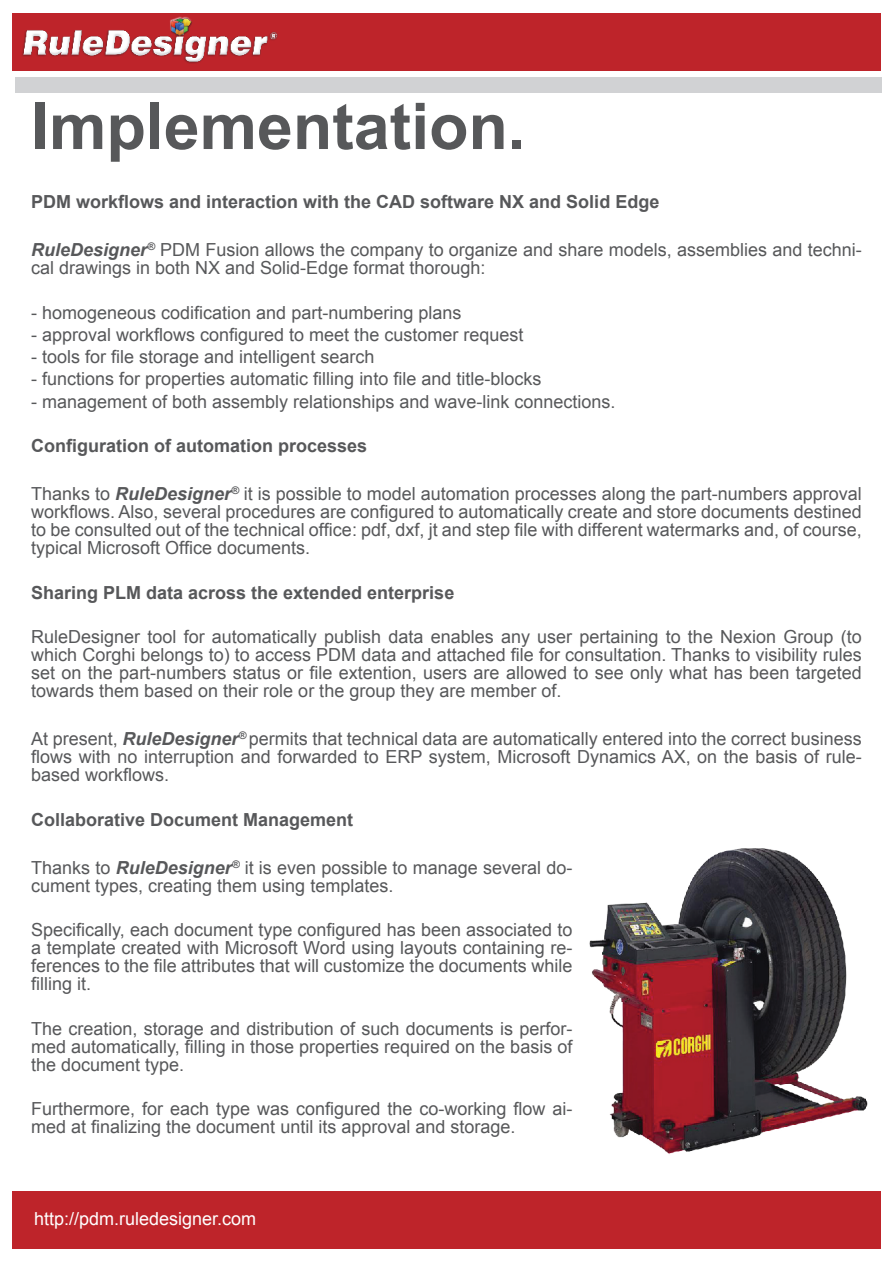
<style>
.page{position:relative;width:893px;height:1263px;background:#fff}
.page>*{position:absolute;margin:0;border:0;box-sizing:border-box;transform-origin:0 0}
.t1{font:700 64.5px "Arial";color:#57585a}
.t2{font:18px/18px "Arial";color:#57585a;text-align:justify}
.t3{font:700 18px "Arial";color:#57585a}
.t4{font:18px "Arial";color:#fff}
.s1{font-weight:700;font-style:italic}
</style>
<div class="page">
<div style="left:12px;top:13px;width:869px;height:58px;background:#be242a"></div>
<img style="left:22px;top:16px;width:256px;height:47px">
<div style="left:12px;top:1191px;width:869px;height:57px;background:#be242a"></div>
<div style="left:15px;top:77px;width:867px;height:15px;background:#d1d2d4"></div>
<img style="left:589px;top:848px;width:279px;height:306px">
<h1 class="t1" style="left:31px;top:83px;width:496px">Implementation.</h1>
<p class="t3" style="left:31px;top:190px;width:630px">PDM workflows and interaction with the CAD software NX and Solid Edge</p>
<p class="t2" style="left:31px;top:241px;width:832px"><span class="s1">RuleDesigner</span><sup>®</sup> PDM Fusion allows the company to organize and share models, assemblies and techni&shy;cal drawings in both NX and Solid-Edge format thorough:</p>
<p class="t2" style="left:31px;top:303px;width:432px">- homogeneous codification and part-numbering plans</p>
<p class="t2" style="left:31px;top:326px;width:494px">- approval workflows configured to meet the customer request</p>
<p class="t2" style="left:31px;top:348px;width:345px">- tools for file storage and intelligent search</p>
<p class="t2" style="left:31px;top:370px;width:512px">- functions for properties automatic filling into file and title-blocks</p>
<p class="t2" style="left:31px;top:392px;width:586px">- management of both assembly relationships and wave-link connections.</p>
<p class="t3" style="left:31px;top:434px;width:338px">Configuration of automation processes</p>
<p class="t2" style="left:31px;top:485px;width:832px">Thanks to <span class="s1">RuleDesigner</span><sup>®</sup> it is possible to model automation processes along the part-numbers approval workflows. Also, several procedures are configured to automatically create and store documents destined to be consulted out of the technical office: pdf, dxf, jt and step file with different watermarks and, of course, typical Microsoft Office documents.</p>
<p class="t3" style="left:31px;top:580px;width:425px">Sharing PLM data across the extended enterprise</p>
<p class="t2" style="left:31px;top:628px;width:832px">RuleDesigner tool for automatically publish data enables any user pertaining to the Nexion Group (to which Corghi belongs to) to access PDM data and attached file for consultation. Thanks to visibility rules set on the part-numbers status or file extention, users are allowed to see only what has been targeted towards them based on their role or the group they are member of.</p>
<p class="t2" style="left:31px;top:730px;width:832px">At present, <span class="s1">RuleDesigner</span><sup>®</sup> permits that technical data are automatically entered into the correct business flows with no interruption and forwarded to ERP system, Microsoft Dynamics AX, on the basis of rule&shy;based workflows.</p>
<p class="t3" style="left:31px;top:807px;width:324px">Collaborative Document Management</p>
<p class="t2" style="left:31px;top:859px;width:543px">Thanks to <span class="s1">RuleDesigner</span><sup>®</sup> it is even possible to manage several do&shy;cument types, creating them using templates.</p>
<p class="t2" style="left:31px;top:921px;width:543px">Specifically, each document type configured has been associated to a template created with Microsoft Word using layouts containing re&shy;ferences to the file attributes that will customize the documents while filling it.</p>
<p class="t2" style="left:31px;top:1020px;width:543px">The creation, storage and distribution of such documents is perfor&shy;med automatically, filling in those properties required on the basis of the document type.</p>
<p class="t2" style="left:31px;top:1100px;width:543px">Furthermore, for each type was configured the co-working flow ai&shy;med at finalizing the document until its approval and storage.</p>
<p class="t4" style="left:34px;top:1207px;width:224px">http://pdm.ruledesigner.com</p>
</div>
